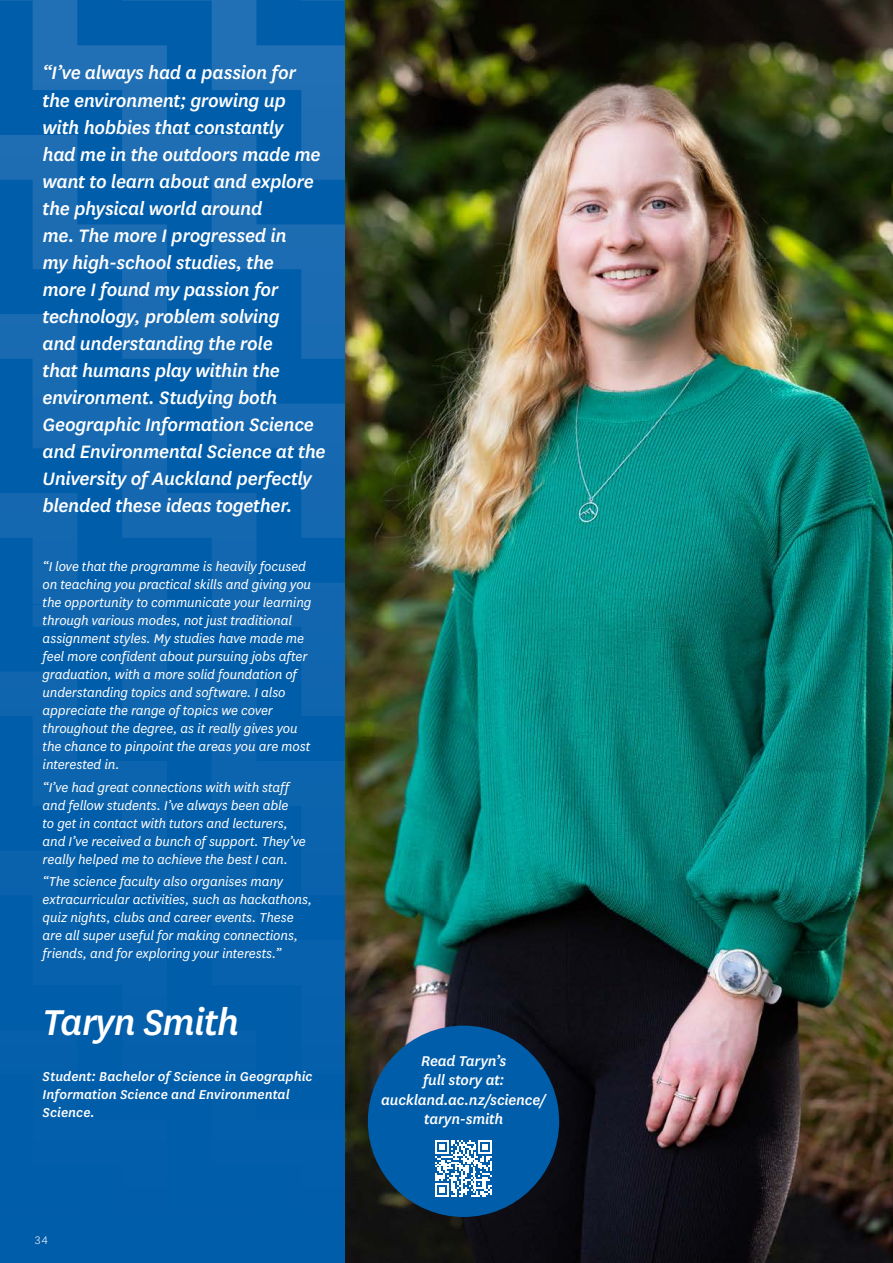
<style>
.page{position:relative;width:893px;height:1263px;background:#fff}
.page>*{position:absolute;margin:0;border:0;box-sizing:border-box;transform-origin:0 0}
.t1{font:italic 500 42px "National";letter-spacing:-.025em;color:#fff}
.t2{font:italic 500 21px/27px "National";letter-spacing:-.02em;color:#fff}
.t3{font:italic 500 16.5px/19.5px "National";letter-spacing:-.015em;color:#fff;text-align:center}
.t4{font:italic 15px/18px "National";letter-spacing:-.01em;color:#fff}
.t5{font:italic 500 15px/18px "National";color:#fff}
.t6{font:300 12.75px "National";color:#fff}
</style>
<div class="page">
<img style="left:344px;top:0;width:549px;height:1263px">
<div style="left:0;top:1253px;width:167px;height:10px;background:#005daa"></div>
<div style="left:0;top:1074px;width:344px;height:179px;background:#005daa"></div>
<svg style="left:0;top:605px;width:344px;height:469px;fill:#045fab"></svg>
<svg style="left:212px;top:605px;width:132px;height:290px"></svg>
<svg style="left:0;top:448px;width:344px;height:157px;fill:#005daa"></svg>
<svg style="left:0;top:0;width:344px;height:448px;fill:#005daa"></svg>
<svg style="left:33px;top:0;width:311px;height:269px;fill:#1b6cb2"></svg>
<svg style="left:212px;top:0;width:132px;height:90px"></svg>
<div style="left:368px;top:1025px;width:191px;height:192px;background:#005daa;border-radius:50%"></div>
<img style="left:892px;top:687px;width:1px;height:576px">
<svg style="left:435px;top:1140px;width:57px;height:57px"></svg>
<p class="t2" style="left:43px;top:59px;width:284px">“I’ve always had a passion for the environment; growing up with hobbies that constantly<br>had me in the outdoors made me want to learn about and explore the physical world around<br>me. The more I progressed in<br>my high-school studies, the<br>more I found my passion for technology, problem solving<br>and understanding the role<br>that humans play within the environment. Studying both<br>Geographic Information Science and Environmental Science at the<br>University of Auckland perfectly blended these ideas together.</p>
<p class="t4" style="left:43px;top:557px;width:270px">“I love that the programme is heavily focused on teaching you practical skills and giving you the opportunity to communicate your learning through various modes, not just traditional assignment styles. My studies have made me feel more confident about pursuing jobs after graduation, with a more solid foundation of understanding topics and software. I also appreciate the range of topics we cover throughout the degree, as it really gives you the chance to pinpoint the areas you are most interested in.</p>
<p class="t4" style="left:43px;top:777px;width:265px">“I’ve had great connections with with staff and fellow students. I’ve always been able<br>to get in contact with tutors and lecturers, and I’ve received a bunch of support. They’ve really helped me to achieve the best I can.</p>
<p class="t4" style="left:43px;top:872px;width:271px">“The science faculty also organises many extracurricular activities, such as hackathons, quiz nights, clubs and career events. These are all super useful for making connections, friends, and for exploring your interests.”</p>
<h1 class="t1" style="left:43px;top:994px;width:198px">Taryn Smith</h1>
<p class="t5" style="left:43px;top:1066px;width:271px">Student: Bachelor of Science in Geographic<br>Information Science and Environmental<br>Science.</p>
<p class="t6" style="left:34px;top:1232px;width:16px">34</p>
<p class="t3" style="left:381px;top:1050px;width:166px">Read Taryn’s<br>full story at: auckland.ac.nz/science/ taryn-smith</p>
</div>
